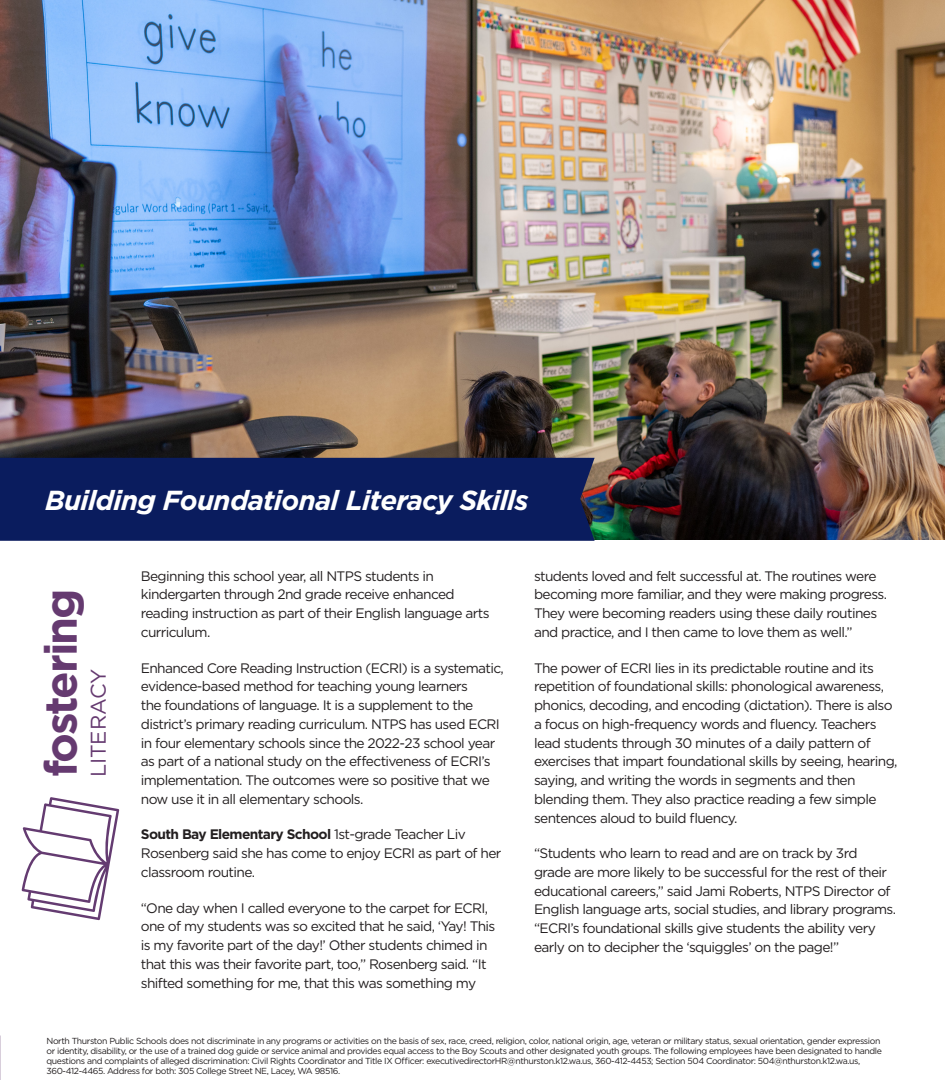
<style>
.page{position:relative;width:945px;height:1080px;background:#fff}
.page>*{position:absolute;margin:0;border:0;box-sizing:border-box;transform-origin:0 0}
.Side_Title_-_Line_1{font:700 45px "Gotham";letter-spacing:-.045em;color:#653a70}
.Blue_Banner_Text_-_Line_One{font:italic 700 27.5px "Gotham";letter-spacing:-.025em;color:#fff}
.Side_Title_-_Line_2{font:21.25px "Gotham";color:#653a70}
.Dates_-_Details{font:13.75px/18.8px "Gotham";letter-spacing:-.045em;color:#231f20}
.Dates_-_Details-2{font:8.75px/10px "Gotham";letter-spacing:-.045em;color:#231f20}
.s1{font-weight:700}
</style>
<div class="page">
<img style="left:0;top:0;width:945px;height:540px">
<div style="left:0;top:458px;width:595px;height:83px;background:#0a1c5e"></div>
<svg style="left:22px;top:797px;width:97px;height:123px"></svg>
<p class="Blue_Banner_Text_-_Line_One" style="left:45px;top:482px;width:485px">Building Foundational Literacy Skills</p>
<p class="Side_Title_-_Line_1" style="left:31px;top:777px;width:190px;rotate:-90deg">fostering</p>
<p class="Side_Title_-_Line_2" style="left:85px;top:777px;width:111px;rotate:-90deg">LITERACY</p>
<p class="Dates_-_Details" style="left:141px;top:566px;width:350px">Beginning this school year, all NTPS students in kindergarten through 2nd grade receive enhanced reading instruction as part of their English language arts curriculum.</p>
<p class="Dates_-_Details" style="left:141px;top:658px;width:365px">Enhanced Core Reading Instruction (ECRI) is a systematic, evidence-based method for teaching young learners<br>the foundations of language. It is a supplement to the district’s primary reading curriculum. NTPS has used ECRI in four elementary schools since the 2022-23 school year as part of a national study on the effectiveness of ECRI’s implementation. The outcomes were so positive that we now use it in all elementary schools.</p>
<p class="Dates_-_Details" style="left:141px;top:825px;width:362px"><span class="s1">South Bay Elementary School</span> 1st-grade Teacher Liv<br>Rosenberg said she has come to enjoy ECRI as part of her classroom routine.</p>
<p class="Dates_-_Details" style="left:141px;top:898px;width:356px">“One day when I called everyone to the carpet for ECRI, one of my students was so excited that he said, ‘Yay! This is my favorite part of the day!’ Other students chimed in that this was their favorite part, too,” Rosenberg said. “It shifted something for me, that this was something my</p>
<p class="Dates_-_Details" style="left:534px;top:566px;width:355px">students loved and felt successful at. The routines were becoming more familiar, and they were making progress.<br>They were becoming readers using these daily routines and practice, and I then came to love them as well.”</p>
<p class="Dates_-_Details" style="left:534px;top:658px;width:365px">The power of ECRI lies in its predictable routine and its repetition of foundational skills: phonological awareness, phonics, decoding, and encoding (dictation). There is also a focus on high-frequency words and fluency. Teachers lead students through 30 minutes of a daily pattern of exercises that impart foundational skills by seeing, hearing, saying, and writing the words in segments and then blending them. They also practice reading a few simple sentences aloud to build fluency.</p>
<p class="Dates_-_Details" style="left:534px;top:844px;width:364px">“Students who learn to read and are on track by 3rd grade are more likely to be successful for the rest of their educational careers,” said Jami Roberts, NTPS Director of English language arts, social studies, and library programs. “ECRI’s foundational skills give students the ability very early on to decipher the ‘squiggles’ on the page!”</p>
<p class="Dates_-_Details-2" style="left:47px;top:1035px;width:837px">North Thurston Public Schools does not discriminate in any programs or activities on the basis of sex, race, creed, religion, color, national origin, age, veteran or military status, sexual orientation, gender expression or identity, disability, or the use of a trained dog guide or service animal and provides equal access to the Boy Scouts and other designated youth groups. The following employees have been designated to handle questions and complaints of alleged discrimination: Civil Rights Coordinator and Title IX Officer: executivedirectorHR@nthurston.k12.wa.us, 360-412-4453; Section 504 Coordinator: 504@nthurston.k12.wa.us,</p>
<p class="Dates_-_Details-2" style="left:47px;top:1065px;width:295px">360-412-4465. Address for both: 305 College Street NE, Lacey, WA 98516.</p>
</div>
